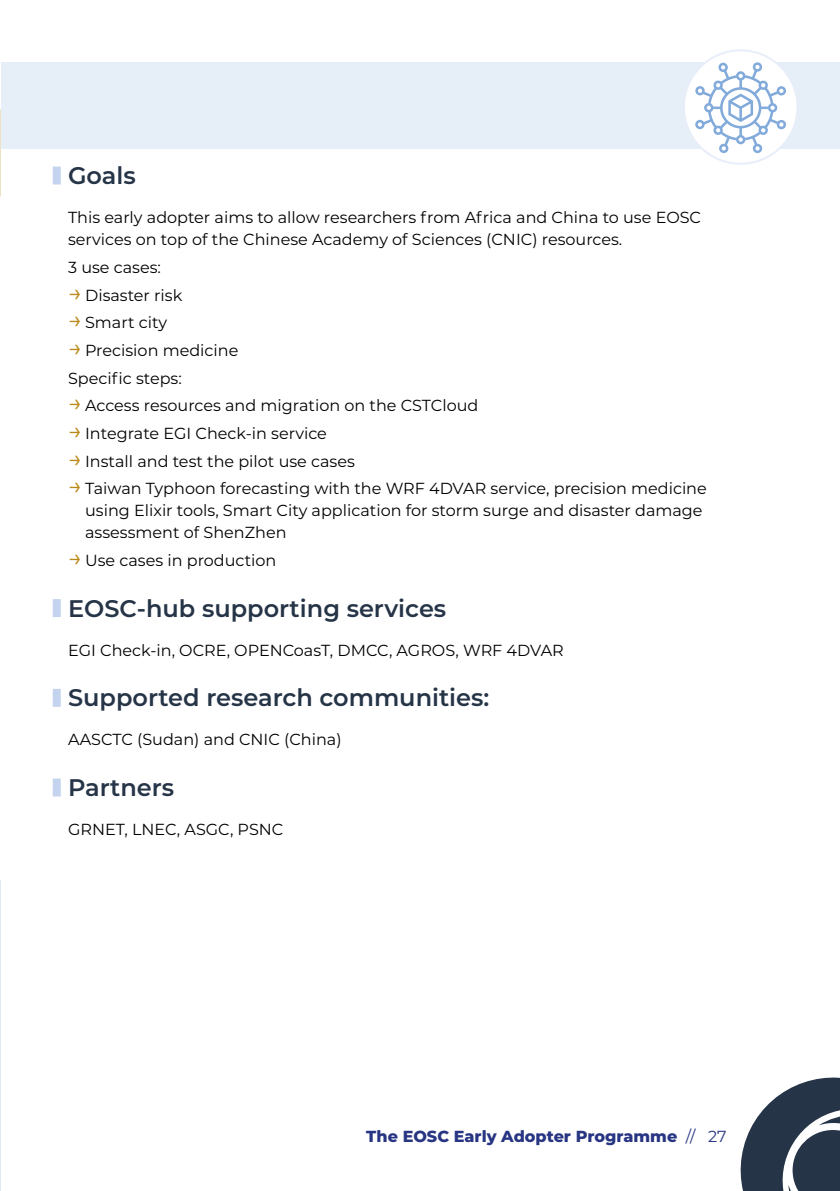
<style>
.page{position:relative;width:840px;height:1191px;background:#fff}
.page>*{position:absolute;margin:0;border:0;box-sizing:border-box;transform-origin:0 0}
.t1{font:600 24px "Montserrat";color:#263447}
.t2{font:16px/22px "Montserrat";color:#000}
.t3{font:800 16px "Montserrat";color:#283583}
.s1{font-size:24px;color:#b98816}
.s2{font-weight:400}
</style>
<div class="page">
<svg style="left:740px;top:1077px;width:99px;height:114px"></svg>
<div style="left:1px;top:62px;width:838px;height:87px;background:#e6eef7"></div>
<div style="left:53px;top:167px;width:8px;height:17px;background:#c4d4ee"></div>
<div style="left:53px;top:599px;width:8px;height:18px;background:#c4d4ee"></div>
<div style="left:53px;top:689px;width:8px;height:18px;background:#c4d4ee"></div>
<div style="left:53px;top:778px;width:8px;height:18px;background:#c4d4ee"></div>
<img style="left:0;top:0;width:1px;height:991px">
<svg style="left:0;top:879px;width:1px;height:312px"></svg>
<div style="left:683px;top:50px;width:114px;height:114px;background:#fff;border-radius:50%"></div>
<div style="left:682px;top:49px;width:116px;height:116px;border:2px solid #e8eef9;border-radius:50%"></div>
<svg style="left:694px;top:62px;width:92px;height:92px"></svg>
<h1 class="t1" style="left:68px;top:159px;width:69px">Goals</h1>
<p class="t2" style="left:68px;top:206px;width:634px">This early adopter aims to allow researchers from Africa and China to use EOSC services on top of the Chinese Academy of Sciences (CNIC) resources.</p>
<p class="t2" style="left:68px;top:256px;width:94px">3 use cases:</p>
<p class="t2" style="left:68px;top:283px;width:116px"><span class="s1">→</span> Disaster risk</p>
<p class="t2" style="left:68px;top:311px;width:100px"><span class="s1">→</span> Smart city</p>
<p class="t2" style="left:68px;top:336px;width:172px;line-height:27.6px"><span class="s1">→</span> Precision medicine<br>Specific steps:</p>
<p class="t2" style="left:68px;top:394px;width:411px"><span class="s1">→</span> Access resources and migration on the CSTCloud</p>
<p class="t2" style="left:68px;top:422px;width:260px"><span class="s1">→</span> Integrate EGI Check-in service</p>
<p class="t2" style="left:68px;top:449px;width:288px"><span class="s1">→</span> Install and test the pilot use cases</p>
<p class="t2" style="left:85px;top:477px;width:623px;text-indent:-17px"><span class="s1">→</span> Taiwan Typhoon forecasting with the WRF 4DVAR service, precision medicine using Elixir tools, Smart City application for storm surge and disaster damage assessment of ShenZhen</p>
<p class="t2" style="left:68px;top:549px;width:210px"><span class="s1">→</span> Use cases in production</p>
<h1 class="t1" style="left:68px;top:591px;width:379px">EOSC-hub supporting services</h1>
<p class="t2" style="left:68px;top:638px;width:497px">EGI Check-in, OCRE, OPENCoasT, DMCC, AGROS, WRF 4DVAR</p>
<h1 class="t1" style="left:68px;top:681px;width:422px">Supported research communities:</h1>
<p class="t2" style="left:68px;top:728px;width:275px">AASCTC (Sudan) and CNIC (China)</p>
<h1 class="t1" style="left:68px;top:770px;width:108px">Partners</h1>
<p class="t2" style="left:68px;top:818px;width:217px">GRNET, LNEC, ASGC, PSNC</p>
<p class="t3" style="left:366px;top:1124px;width:361px">The EOSC Early Adopter Programme <span class="s2">// 27</span></p>
</div>
